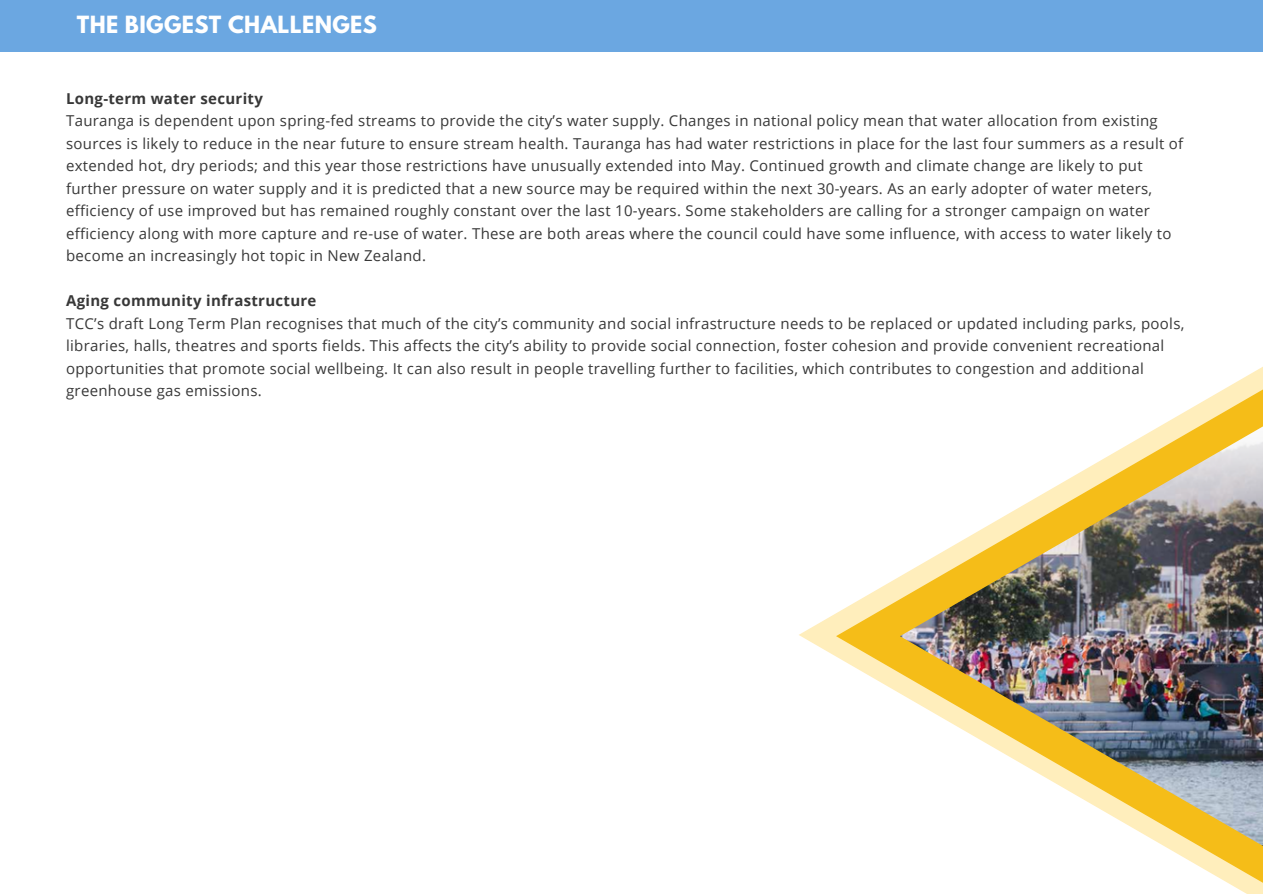
<style>
.page{position:relative;width:1263px;height:894px;background:#fff}
.page>*{position:absolute;margin:0;border:0;box-sizing:border-box;transform-origin:0 0}
.t1{font:700 21px "League Spartan";letter-spacing:.02em;color:#fff}
.t2{font:15px/22.5px "Open Sans";letter-spacing:.02em;color:#383838}
.t3{font:700 15px "Open Sans";letter-spacing:.02em;color:#383838}
</style>
<div class="page">
<svg style="left:799px;top:367px;width:464px;height:526px"></svg>
<svg style="left:836px;top:384px;width:427px;height:504px"></svg>
<div style="left:0;top:0;width:1263px;height:51px;background:#6ba7e1"></div>
<img style="left:900px;top:426px;width:363px;height:419px">
<h1 class="t1" style="left:77px;top:14px;width:302px">THE BIGGEST CHALLENGES</h1>
<p class="t3" style="left:66px;top:87px;width:198px">Long-term water security</p>
<p class="t2" style="left:66px;top:109px;width:1119px">Tauranga is dependent upon spring-fed streams to provide the city’s water supply. Changes in national policy mean that water allocation from existing sources is likely to reduce in the near future to ensure stream health. Tauranga has had water restrictions in place for the last four summers as a result of extended hot, dry periods; and this year those restrictions have unusually extended into May. Continued growth and climate change are likely to put further pressure on water supply and it is predicted that a new source may be required within the next 30-years. As an early adopter of water meters, efficiency of use improved but has remained roughly constant over the last 10-years. Some stakeholders are calling for a stronger campaign on water efficiency along with more capture and re-use of water. These are both areas where the council could have some influence, with access to water likely to become an increasingly hot topic in New Zealand.</p>
<p class="t3" style="left:66px;top:290px;width:252px">Aging community infrastructure</p>
<p class="t2" style="left:66px;top:311px;width:1120px">TCC’s draft Long Term Plan recognises that much of the city’s community and social infrastructure needs to be replaced or updated including parks, pools, libraries, halls, theatres and sports fields. This affects the city’s ability to provide social connection, foster cohesion and provide convenient recreational opportunities that promote social wellbeing. It can also result in people travelling further to facilities, which contributes to congestion and additional greenhouse gas emissions.</p>
</div>
